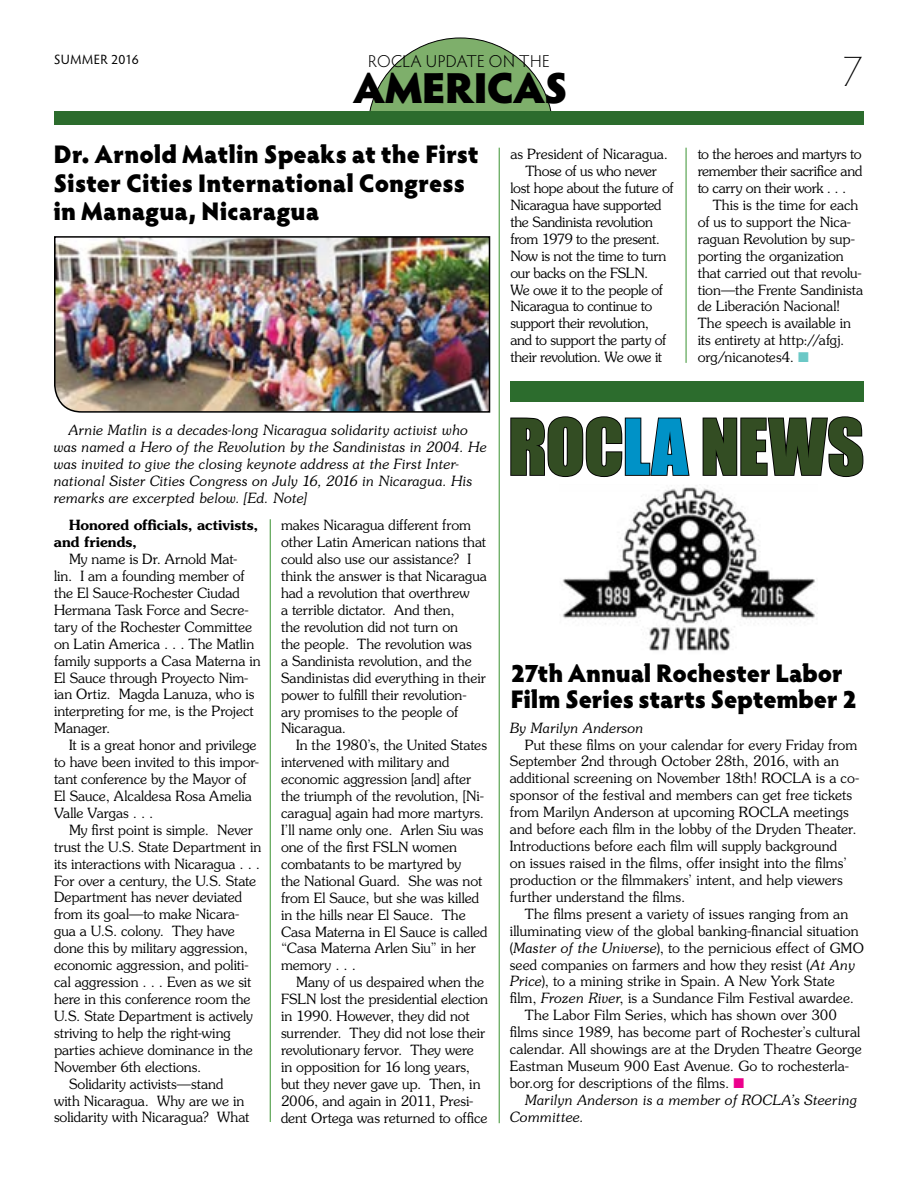
<style>
.page{position:relative;width:918px;height:1188px;background:#fff}
.page>*{position:absolute;margin:0;border:0;box-sizing:border-box;transform-origin:0 0}
.t1{font:71.4px "Impact";letter-spacing:-.01em;color:#334d23}
.t2{font:900 43.5px "Hypatia Sans Pro";letter-spacing:-.035em;color:#000}
.t3{font:200 43.5px "Hypatia Sans Pro";color:#000}
.t4{font:900 25.5px/28.5px "Hypatia Sans Pro";letter-spacing:-.005em;color:#000}
.t5{font:300 17.25px "Hypatia Sans Pro";letter-spacing:.025em;color:#000}
.t6{font:300 14.1px/17px "Souvenir";color:#000}
.t7{font:italic 300 14.1px/17px "Souvenir";letter-spacing:-.005em;color:#000}
.t8{font:300 14.1px "Souvenir";letter-spacing:-.025em;color:#000}
.t9{font:300 14.1px "Souvenir";letter-spacing:-.02em;color:#000}
.t10{font:600 14.1px/17px "Souvenir";color:#000}
.t11{font:13.5px "Hypatia Sans Pro";letter-spacing:.03em;color:#000}
.s1{color:#6bc8c6}
.s2{color:#0092c7}
.s3{font-style:italic}
.s4{color:#ec008c}
</style>
<div class="page">
<div style="left:368px;top:38px;width:185px;height:185px;background:#7eaf6b;border-radius:50%"></div>
<div style="left:339px;top:112px;width:239px;height:130px;background:#fff"></div>
<div style="left:54px;top:112px;width:810px;height:13px;background:#2c6c2d"></div>
<div style="left:510px;top:381px;width:354px;height:21px;background:#2c6c2d"></div>
<svg style="left:510px;top:416px;width:180px;height:61px"></svg>
<svg style="left:702px;top:416px;width:162px;height:61px"></svg>
<img style="left:562px;top:485px;width:253px;height:166px">
<img style="left:54px;top:236px;width:437px;height:177px">
<hr style="left:270px;top:519px;width:1px;height:603px;background:#509e47">
<hr style="left:499px;top:148px;width:1px;height:975px;background:#509e47">
<hr style="left:686px;top:148px;width:1px;height:215px;background:#509e47">
<p class="t11" style="left:54px;top:50px;width:86px">SUMMER 2016</p>
<p class="t5" style="left:368px;top:50px;width:183px">ROCLA UPDATE ON THE</p>
<h2 class="t3" style="left:842px;top:43px;width:23px">7</h2>
<h2 class="t2" style="left:353px;top:55px;width:217px">AMERICAS</h2>
<h3 class="t4" style="left:53px;top:139px;width:427px">Dr. Arnold Matlin Speaks at the First<br>Sister Cities International Congress in Managua, Nicaragua</h3>
<p class="t7" style="left:53px;top:421px;width:435px;text-indent:15px">Arnie Matlin is a decades-long Nicaragua solidarity activist who was named a Hero of the Revolution by the Sandinistas in 2004. He was invited to give the closing keynote address at the First Inter&shy;national Sister Cities Congress on July 16, 2016 in Nicaragua. His remarks are excerpted below. [Ed. Note]</p>
<p class="t10" style="left:54px;top:517px;width:206px;text-indent:15px">Honored officials, activists, and friends,</p>
<p class="t6" style="left:54px;top:550px;width:208px;text-indent:15px">My name is Dr. Arnold Mat-<br>lin. I am a founding member of the El Sauce-Rochester Ciudad<br>Hermana Task Force and Secre&shy;tary of the Rochester Committee on Latin America . . . The Matlin family supports a Casa Materna in<br>El Sauce through Proyecto Nim&shy;ian Ortiz. Magda Lanuza, who is interpreting for me, is the Project<br>Manager.</p>
<p class="t6" style="left:54px;top:736px;width:206px;text-indent:15px">It is a great honor and privilege to have been invited to this impor&shy;tant conference by the Mayor of<br>El Sauce, Alcaldesa Rosa Amelia<br>Valle Vargas . . .</p>
<p class="t6" style="left:69px;top:821px;width:185px">My first point is simple. Never</p>
<p class="t6" style="left:54px;top:838px;width:209px">trust the U.S. State Department in</p>
<p class="t6" style="left:54px;top:855px;width:208px">its interactions with Nicaragua . . .</p>
<p class="t6" style="left:54px;top:872px;width:204px">For over a century, the U.S. State</p>
<p class="t6" style="left:54px;top:889px;width:190px">Department has never deviated</p>
<p class="t6" style="left:54px;top:906px;width:187px">from its goal—to make Nicara-</p>
<p class="t6" style="left:54px;top:922px;width:182px">gua a U.S. colony. They have</p>
<p class="t6" style="left:54px;top:939px;width:196px">done this by military aggression,</p>
<p class="t6" style="left:54px;top:956px;width:196px">economic aggression, and politi-</p>
<p class="t6" style="left:54px;top:973px;width:199px">cal aggression . . . Even as we sit</p>
<p class="t6" style="left:54px;top:990px;width:198px">here in this conference room the</p>
<p class="t6" style="left:54px;top:1007px;width:201px">U.S. State Department is actively</p>
<p class="t6" style="left:54px;top:1024px;width:178px">striving to help the right-wing</p>
<p class="t6" style="left:54px;top:1041px;width:201px">parties achieve dominance in the</p>
<p class="t6" style="left:54px;top:1058px;width:149px">November 6th elections.</p>
<p class="t6" style="left:69px;top:1075px;width:156px">Solidarity activists—stand</p>
<p class="t6" style="left:54px;top:1092px;width:192px">with Nicaragua. Why are we in</p>
<p class="t6" style="left:54px;top:1109px;width:197px">solidarity with Nicaragua? What</p>
<p class="t6" style="left:281px;top:517px;width:208px">makes Nicaragua different from other Latin American nations that could also use our assistance? I think the answer is that Nicaragua had a revolution that overthrew<br>a terrible dictator. And then,<br>the revolution did not turn on<br>the people. The revolution was<br>a Sandinista revolution, and the<br>Sandinistas did everything in their power to fulfill their revolution&shy;ary promises to the people of<br>Nicaragua.</p>
<p class="t6" style="left:281px;top:737px;width:208px;text-indent:15px">In the 1980’s, the United States intervened with military and economic aggression [and] after the triumph of the revolution, [Ni&shy;caragua] again had more martyrs.<br>I’ll name only one. Arlen Siu was one of the first FSLN women combatants to be martyred by<br>the National Guard. She was not from El Sauce, but she was killed in the hills near El Sauce. The<br>Casa Materna in El Sauce is called “Casa Materna Arlen Siu” in her memory . . .</p>
<p class="t6" style="left:281px;top:973px;width:209px;text-indent:15px">Many of us despaired when the<br>FSLN lost the presidential election in 1990. However, they did not surrender. They did not lose their revolutionary fervor. They were in opposition for 16 long years, but they never gave up. Then, in<br>2006, and again in 2011, Presi&shy;dent Ortega was returned to office</p>
<p class="t6" style="left:510px;top:145px;width:159px">as President of Nicaragua.</p>
<p class="t8" style="left:525px;top:162px;width:133px">Those of us who never</p>
<p class="t8" style="left:510px;top:179px;width:165px">lost hope about the future of</p>
<p class="t8" style="left:510px;top:196px;width:153px">Nicaragua have supported</p>
<p class="t9" style="left:510px;top:213px;width:144px">the Sandinista revolution</p>
<p class="t8" style="left:510px;top:230px;width:151px">from 1979 to the present.</p>
<p class="t8" style="left:510px;top:247px;width:157px">Now is not the time to turn</p>
<p class="t9" style="left:510px;top:264px;width:140px">our backs on the FSLN.</p>
<p class="t8" style="left:510px;top:281px;width:154px">We owe it to the people of</p>
<p class="t8" style="left:510px;top:298px;width:143px">Nicaragua to continue to</p>
<p class="t8" style="left:510px;top:315px;width:140px">support their revolution,</p>
<p class="t9" style="left:510px;top:332px;width:158px">and to support the party of</p>
<p class="t8" style="left:510px;top:349px;width:153px">their revolution. We owe it</p>
<p class="t6" style="left:698px;top:145px;width:166px;text-align:justify">to the heroes and martyrs to remember their sacrifice and to carry on their work . . .</p>
<p class="t6" style="left:698px;top:196px;width:167px;text-indent:15px">This is the time for each of us to support the Nica&shy;raguan Revolution by sup&shy;porting the organization that carried out that revolu&shy;tion—the Frente Sandinista de Liberación Nacional!<br>The speech is available in its entirety at http://afgj. org/nicanotes4. <span class="s1">■</span></p>
<h1 class="t1" style="left:508px;top:403px;width:357px">ROC<span class="s2">LA</span> NEWS</h1>
<h3 class="t4" style="left:510px;top:659px;width:348px;line-height:25.5px">27th Annual Rochester Labor<br>Film Series starts September 2</h3>
<p class="t7" style="left:510px;top:719px;width:135px">By Marilyn Anderson</p>
<p class="t6" style="left:510px;top:736px;width:351px;text-indent:15px">Put these films on your calendar for every Friday from September 2nd through October 28th, 2016, with an additional screening on November 18th! ROCLA is a co&shy;sponsor of the festival and members can get free tickets from Marilyn Anderson at upcoming ROCLA meetings and before each film in the lobby of the Dryden Theater.<br>Introductions before each film will supply background<br>on issues raised in the films, offer insight into the films’ production or the filmmakers’ intent, and help viewers further understand the films.</p>
<p class="t6" style="left:525px;top:905px;width:325px">The films present a variety of issues ranging from an</p>
<p class="t6" style="left:510px;top:922px;width:350px">illuminating view of the global banking-financial situation</p>
<p class="t6" style="left:510px;top:939px;width:356px">(<span class="s3">Master of the Universe</span>), to the pernicious effect of GMO</p>
<p class="t6" style="left:510px;top:956px;width:347px">seed companies on farmers and how they resist (<span class="s3">At Any</span></p>
<p class="t6" style="left:510px;top:973px;width:327px"><span class="s3">Price</span>), to a mining strike in Spain. A New York State</p>
<p class="t6" style="left:510px;top:989px;width:346px">film, <span class="s3">Frozen River</span>, is a Sundance Film Festival awardee.</p>
<p class="t6" style="left:525px;top:1006px;width:314px">The Labor Film Series, which has shown over 300</p>
<p class="t6" style="left:510px;top:1023px;width:352px">films since 1989, has become part of Rochester’s cultural</p>
<p class="t6" style="left:510px;top:1040px;width:354px">calendar. All showings are at the Dryden Theatre George</p>
<p class="t6" style="left:510px;top:1057px;width:341px">Eastman Museum 900 East Avenue. Go to rochesterla-</p>
<p class="t6" style="left:510px;top:1074px;width:236px">bor.org for descriptions of the films. <span class="s4">■</span></p>
<p class="t7" style="left:525px;top:1091px;width:334px">Marilyn Anderson is a member of ROCLA’s Steering</p>
<p class="t7" style="left:510px;top:1108px;width:76px">Committee.</p>
</div>
